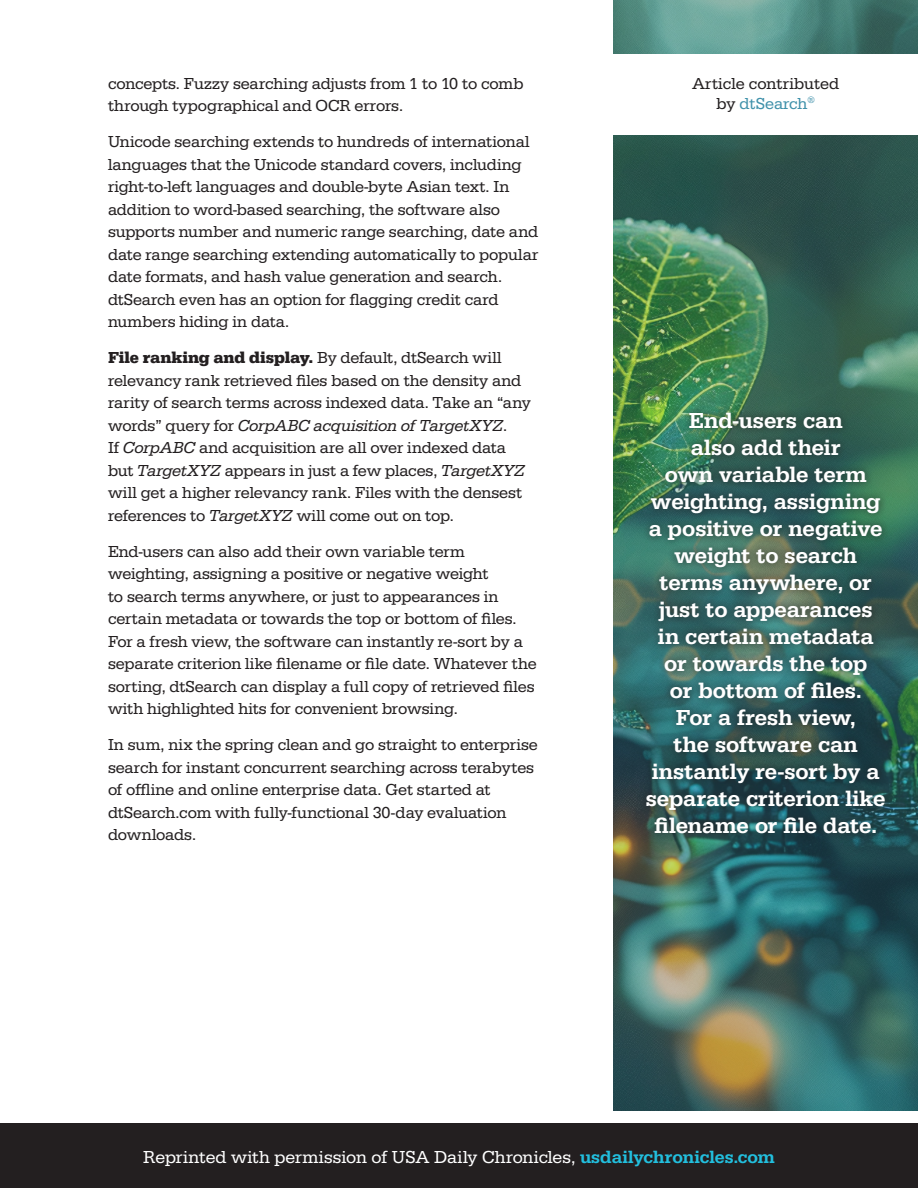
<style>
.page{position:relative;width:918px;height:1188px;background:#fff}
.page>*{position:absolute;margin:0;border:0;box-sizing:border-box;transform-origin:0 0}
.t1{font:500 22.5px/27px "Serifa";color:#fff;text-align:center}
.t2{font:18px "Serifa";color:#fff}
.Paragraph{font:16.5px/22.5px "Serifa";letter-spacing:-.005em;color:#231f20}
.s1{font-weight:700}
.s2{font-style:italic}
.s3{color:#4091aa}
.s4{font-weight:500;color:#22bfde}
</style>
<div class="page">
<div style="left:0;top:1123px;width:918px;height:65px;background:#231f20"></div>
<img style="left:613px;top:0;width:305px;height:1110px">
<div style="left:604px;top:54px;width:314px;height:81px;background:#fff"></div>
<div style="left:639px;top:404px;width:253px;height:438px;background:#231f20;opacity:.75"></div>
<p class="Paragraph" style="left:108px;top:72px;width:417px">concepts. Fuzzy searching adjusts from 1 to 10 to comb through typographical and OCR errors.</p>
<p class="Paragraph" style="left:108px;top:131px;width:432px">Unicode searching extends to hundreds of international languages that the Unicode standard covers, including right-to-left languages and double-byte Asian text. In addition to word-based searching, the software also supports number and numeric range searching, date and date range searching extending automatically to popular date formats, and hash value generation and search. dtSearch even has an option for flagging credit card numbers hiding in data.</p>
<p class="Paragraph" style="left:108px;top:347px;width:424px"><span class="s1">File ranking and display.</span> By default, dtSearch will relevancy rank retrieved files based on the density and rarity of search terms across indexed data. Take an “any words” query for <span class="s2">CorpABC acquisition of TargetXYZ</span>.<br>If <span class="s2">CorpABC</span> and acquisition are all over indexed data but <span class="s2">TargetXYZ</span> appears in just a few places, <span class="s2">TargetXYZ </span>will get a higher relevancy rank. Files with the densest references to <span class="s2">TargetXYZ</span> will come out on top.</p>
<p class="Paragraph" style="left:108px;top:540px;width:430px">End-users can also add their own variable term weighting, assigning a positive or negative weight<br>to search terms anywhere, or just to appearances in certain metadata or towards the top or bottom of files.<br>For a fresh view, the software can instantly re-sort by a separate criterion like filename or file date. Whatever the sorting, dtSearch can display a full copy of retrieved files with highlighted hits for convenient browsing.</p>
<p class="Paragraph" style="left:108px;top:734px;width:431px">In sum, nix the spring clean and go straight to enterprise search for instant concurrent searching across terabytes of offline and online enterprise data. Get started at dtSearch.com with fully-functional 30-day evaluation downloads.</p>
<p class="Paragraph" style="left:692px;top:74px;width:148px;line-height:19.8px;text-align:center">Article contributed by <span class="s3">dtSearch</span><sup>®</sup></p>
<p class="t1" style="left:646px;top:407px;width:241px">End-users can<br>also add their<br>own variable term weighting, assigning a positive or negative weight to search terms anywhere, or just to appearances in certain metadata or towards the top<br>or bottom of files.<br>For a fresh view,<br>the software can instantly re-sort by a separate criterion like filename or file date.</p>
<p class="t2" style="left:143px;top:1147px;width:633px">Reprinted with permission of USA Daily Chronicles, <span class="s4">usdailychronicles.com</span></p>
</div>
